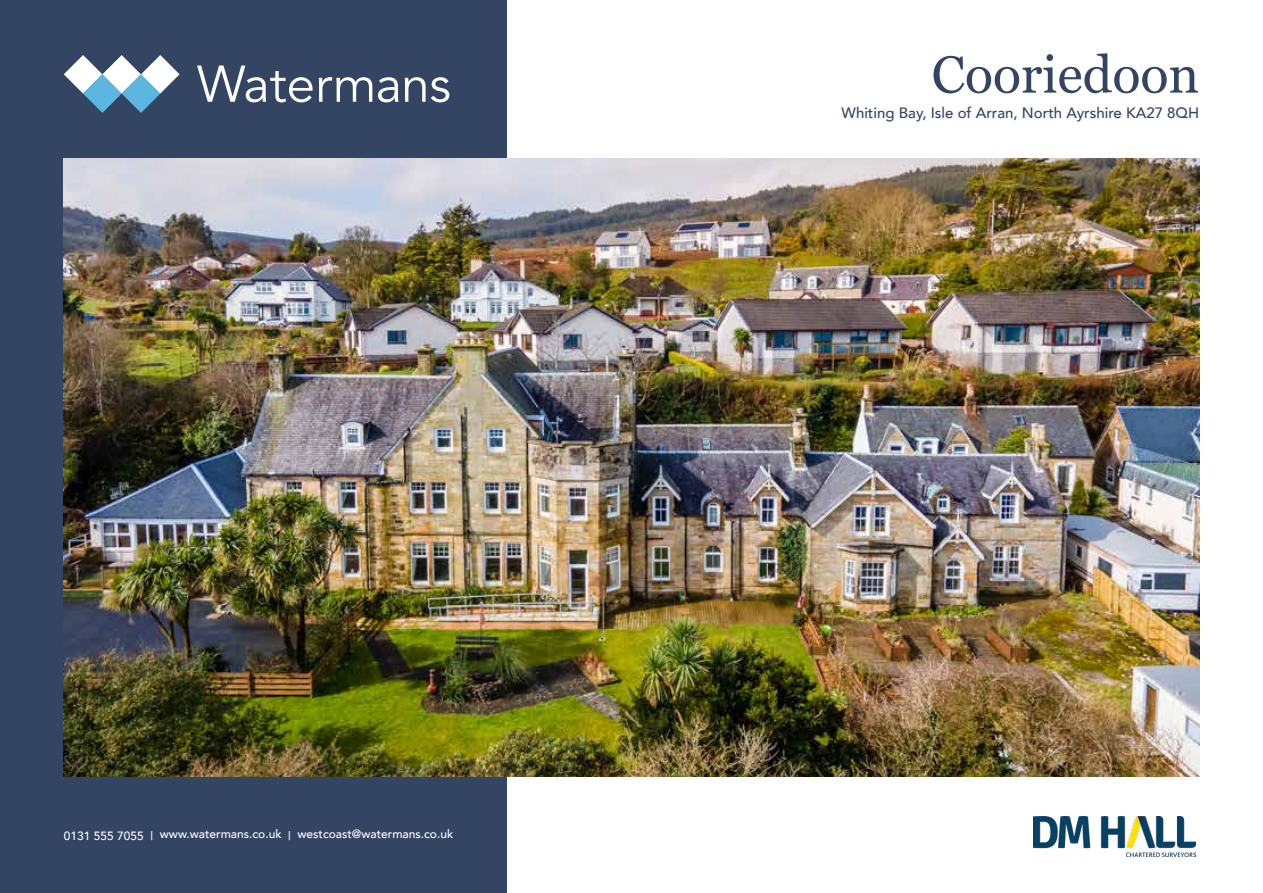
<style>
.page{position:relative;width:1263px;height:893px;background:#fff}
.page>*{position:absolute;margin:0;border:0;box-sizing:border-box;transform-origin:0 0}
.Front_Page_Address_1{font:51.9px "Georgia";color:#344463}
.Front_Page_Address_2{font:500 15px "Avenir";color:#344463}
.t1{font:500 12px "Avenir";color:#fff}
</style>
<div class="page">
<div style="left:0;top:0;width:506px;height:893px;background:#344463"></div>
<img style="left:64px;top:158px;width:1135px;height:619px">
<svg style="left:197px;top:66px;width:116px;height:36px"></svg>
<svg style="left:319px;top:77px;width:53px;height:25px"></svg>
<svg style="left:378px;top:77px;width:20px;height:25px"></svg>
<svg style="left:405px;top:77px;width:44px;height:25px"></svg>
<svg style="left:64px;top:55px;width:116px;height:58px"></svg>
<img style="left:1033px;top:817px;width:162px;height:39px">
<p class="t1" style="left:64px;top:823px;width:391px">0131 555 7055 | www.watermans.co.uk | westcoast@watermans.co.uk</p>
<p class="Front_Page_Address_1" style="left:931px;top:37px;width:269px">Cooriedoon</p>
<p class="Front_Page_Address_2" style="left:842px;top:100px;width:359px">Whiting Bay, Isle of Arran, North Ayrshire KA27 8QH</p>
</div>
